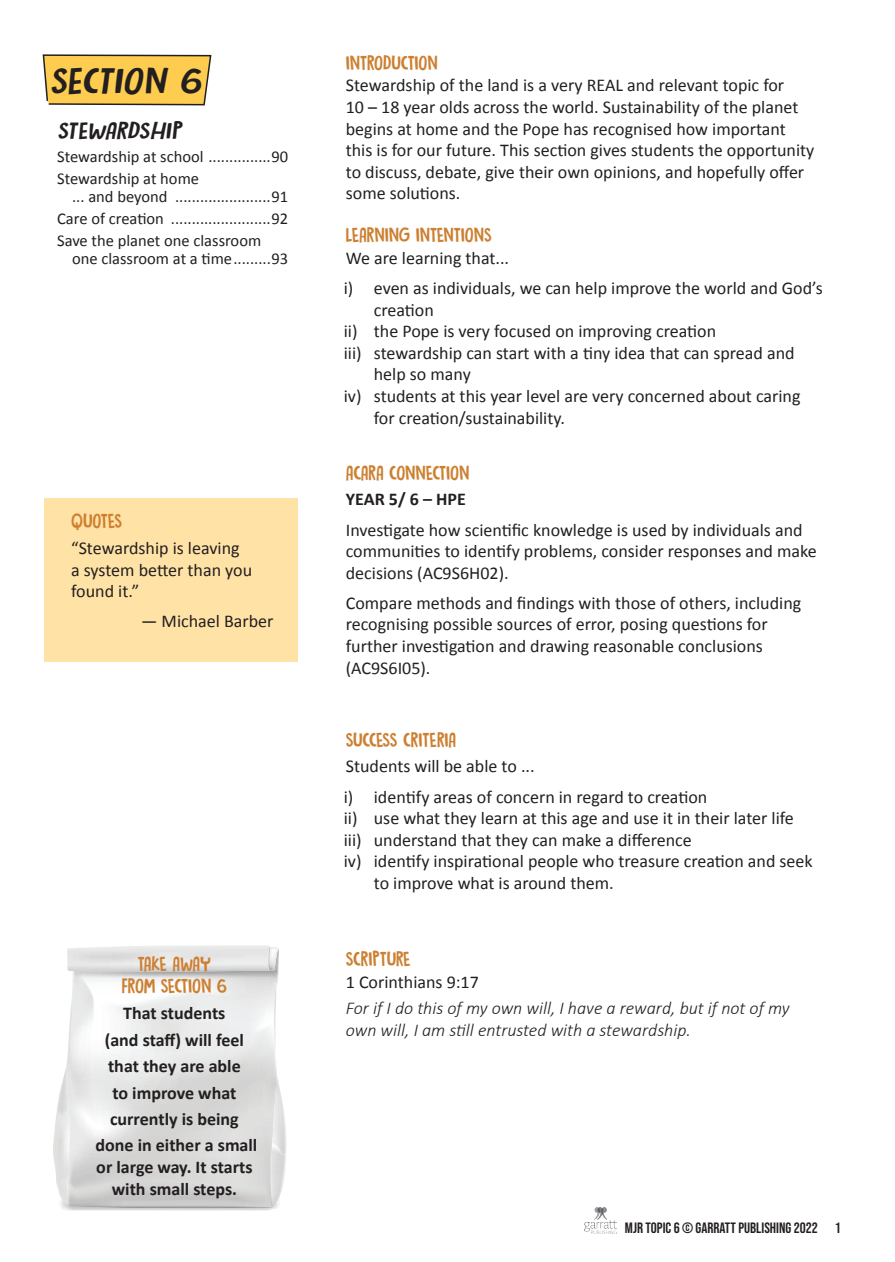
<style>
.page{position:relative;width:895px;height:1262px;background:#fff}
.page>*{position:absolute;margin:0;border:0;box-sizing:border-box;transform-origin:0 0}
.t1{font:italic 33px "DK Butterfly Ball";color:#231f20;scale:1.2 1}
.t2{font:italic 21px "DK Butterfly Ball";color:#231f20;scale:1.2 1}
.t3{font:18px/21.6px "Calibri";color:#231f20}
.t4{font:700 18px/26.5px "Calibri";color:#231f20;text-align:center}
.t5{font:18px/21.6px "DK Butterfly Ball";color:#cd8032;text-align:center}
.t6{font:italic 300 18px/21.6px "Calibri";color:#231f20}
.t7{font:16.5px/22.2px "Calibri";color:#231f20}
.t8{font:15px "Bebas Neue";color:#231f20}
</style>
<div class="page">
<img style="left:584px;top:1208px;width:32px;height:25px">
<svg style="left:42px;top:54px;width:170px;height:52px;background:#eec356"></svg>
<div style="left:44px;top:498px;width:254px;height:164px;background:#ffe2a5"></div>
<svg style="left:67px;top:949px;width:212px;height:112px"></svg>
<svg style="left:53px;top:1061px;width:233px;height:150px;background:#dbdcdb"></svg>
<svg style="left:67px;top:945px;width:211px;height:27px;background:#e2e3e3"></svg>
<h1 class="t1" style="left:49px;top:57px;width:128px">SECTION 6</h1>
<p class="t2" style="left:57px;top:116px;width:109px">STEWARDSHIP</p>
<p class="t7" style="left:57px;top:145px;width:232px">Stewardship at school ...............90<br>Stewardship at home</p>
<p class="t7" style="left:57px;top:185px;width:232px;text-align:justify;text-indent:15px">... and beyond .......................91<br>Care of creation ........................92<br>Save the planet one classroom</p>
<p class="t7" style="left:72px;top:248px;width:218px">one classroom at a time.........93</p>
<p class="t5" style="left:71px;top:510px;width:52px">QUOTES</p>
<p class="t3" style="left:71px;top:537px;width:182px">“Stewardship is leaving a system better than you found it.”</p>
<p class="t3" style="left:141px;top:611px;width:134px">― Michael Barber</p>
<p class="t5" style="left:122px;top:953px;width:107px">TAKE AWAY<br>FROM SECTION 6</p>
<p class="t4" style="left:95px;top:999px;width:163px">That students<br>(and staff) will feel that they are able<br>to improve what currently is being done in either a small</p>
<p class="t4" style="left:96px;top:1156px;width:158px;line-height:21.6px">or large way. It starts with small steps.</p>
<p class="t5" style="left:345px;top:52px;width:93px">INTRODUCTION</p>
<p class="t3" style="left:345px;top:75px;width:470px">Stewardship of the land is a very REAL and relevant topic for<br>10 – 18 year olds across the world. Sustainability of the planet begins at home and the Pope has recognised how important this is for our future. This section gives students the opportunity to discuss, debate, give their own opinions, and hopefully offer some solutions.</p>
<p class="t5" style="left:345px;top:224px;width:147px">LEARNING INTENTIONS</p>
<p class="t3" style="left:343px;top:243px;width:480px;line-height:30.2px">We are learning that...<br>i) even as individuals, we can help improve the world and God’s</p>
<p class="t3" style="left:373px;top:299px;width:62px">creation</p>
<p class="t3" style="left:343px;top:320px;width:374px">ii) the Pope is very focused on improving creation</p>
<p class="t3" style="left:343px;top:342px;width:452px">iii) stewardship can start with a tiny idea that can spread and</p>
<p class="t3" style="left:373px;top:364px;width:98px">help so many</p>
<p class="t3" style="left:343px;top:385px;width:458px">iv) students at this year level are very concerned about caring</p>
<p class="t3" style="left:373px;top:407px;width:192px">for creation/sustainability.</p>
<p class="t5" style="left:345px;top:461px;width:125px">ACARA CONNECTION</p>
<p class="t4" style="left:345px;top:486px;width:121px">YEAR 5/ 6 – HPE</p>
<p class="t3" style="left:345px;top:519px;width:472px">Investigate how scientific knowledge is used by individuals and communities to identify problems, consider responses and make decisions (AC9S6H02).</p>
<p class="t3" style="left:345px;top:592px;width:457px">Compare methods and findings with those of others, including recognising possible sources of error, posing questions for further investigation and drawing reasonable conclusions (AC9S6I05).</p>
<p class="t5" style="left:345px;top:728px;width:112px">SUCCESS CRITERIA</p>
<p class="t3" style="left:343px;top:751px;width:365px;line-height:30.2px">Students will be able to ...<br>i) identify areas of concern in regard to creation</p>
<p class="t3" style="left:343px;top:807px;width:451px">ii) use what they learn at this age and use it in their later life</p>
<p class="t3" style="left:343px;top:829px;width:349px">iii) understand that they can make a difference</p>
<p class="t3" style="left:343px;top:851px;width:470px">iv) identify inspirational people who treasure creation and seek</p>
<p class="t3" style="left:373px;top:872px;width:241px">to improve what is around them.</p>
<p class="t5" style="left:345px;top:948px;width:66px">SCRIPTURE</p>
<p class="t3" style="left:345px;top:971px;width:134px">1 Corinthians 9:17</p>
<p class="t6" style="left:345px;top:997px;width:445px">For if I do this of my own will, I have a reward, but if not of my own will, I am still entrusted with a stewardship.</p>
<p class="t8" style="left:624px;top:1219px;width:217px">MJR TOPIC 6 © GARRATT PUBLISHING 2022 1</p>
</div>
